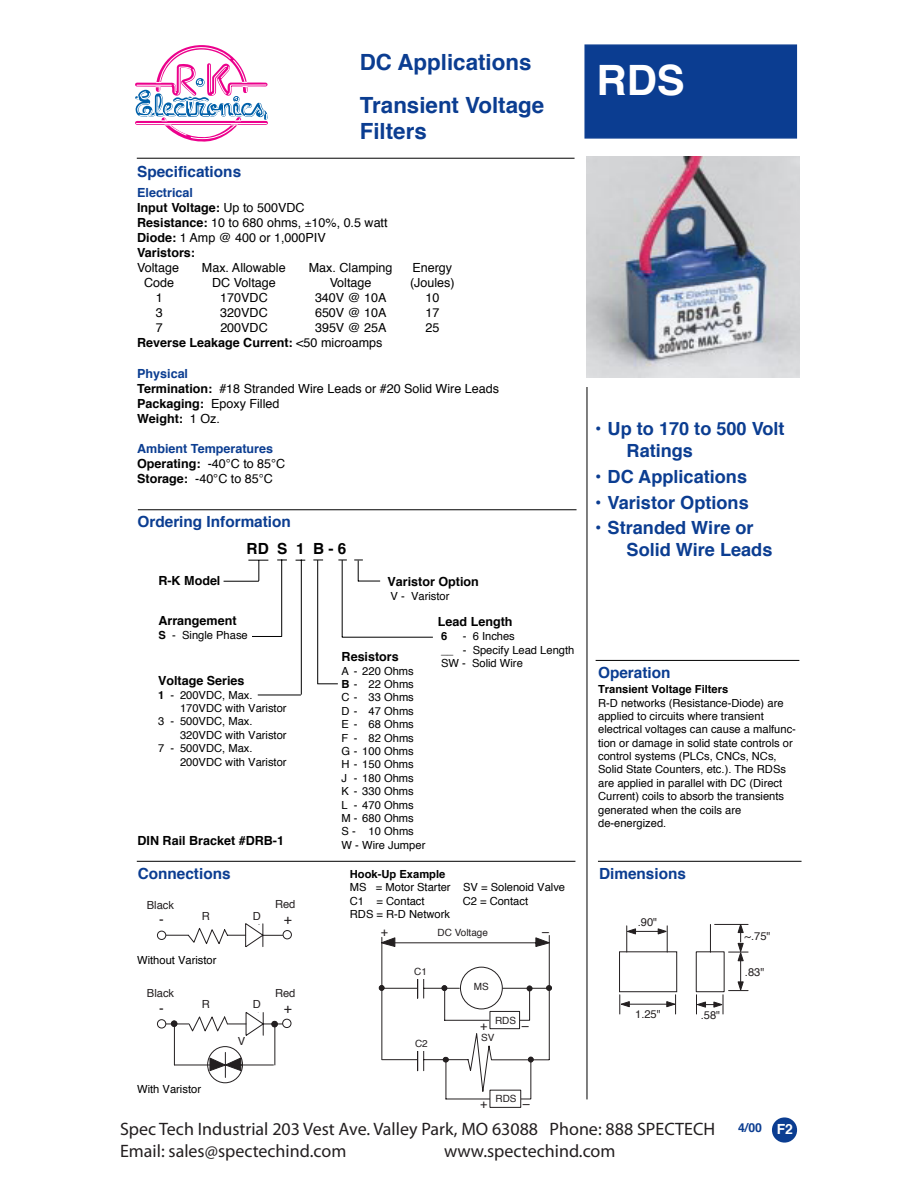
<style>
.page{position:relative;width:918px;height:1188px;background:#fff}
.page>*{position:absolute;margin:0;border:0;box-sizing:border-box;transform-origin:0 0}
.t1{font:700 41.85px "Helvetica";color:#fff}
.t2{font:700 22.35px/43.2px "Helvetica";color:#0b3d91}
.t3{font:700 18.15px/21.8px "Helvetica";color:#0b3d91}
.t4{font:18px/21.6px "Myriad Pro";color:#231f20}
.t5{font:700 15.3px "Helvetica";color:#0b3d91}
.t6{font:700 15.3px "Helvetica";color:#000}
.t7{font:13.95px "Helvetica";color:#231f20}
.t8{font:12.6px/15px "Helvetica";color:#000}
.t9{font:700 12.6px "Helvetica";color:#000}
.t10{font:700 12.6px/15px "Helvetica";color:#0b3d91}
.t11{font:12.45px "Helvetica";color:#231f20}
.t12{font:700 12.3px "Helvetica";color:#0b3d91}
.t13{font:11.1px/13.4px "Helvetica";color:#000}
.t14{font:11.1px "Helvetica";color:#231f20}
.t15{font:700 11.1px "Helvetica";color:#000}
.t16{font:9.9px "Helvetica";color:#231f20}
.s1{font-weight:700;color:#0b3d91}
.s2{font-weight:700}
.s3{font-weight:400}
.s4{color:#000}
.s5{font-weight:400;color:#000}
.s6{font-size:13.95px;color:#fff}
</style>
<div class="page">
<svg style="left:772px;top:1117px;width:25px;height:26px"></svg>
<div style="left:584px;top:44px;width:213px;height:95px;background:#0b3d91;border:1px solid #0b3d91"></div>
<svg style="left:135px;top:45px;width:136px;height:114px"></svg>
<hr style="left:138px;top:509px;width:439px;height:1px;background:#000">
<hr style="left:137px;top:158px;width:438px;height:1px;background:#000">
<hr style="left:587px;top:387px;width:1px;height:712px;background:#000">
<hr style="left:137px;top:861px;width:438px;height:1px;background:#000">
<hr style="left:224px;top:581px;width:35px;height:1px;background:#000">
<svg style="left:248px;top:560px;width:20px;height:21px"></svg>
<hr style="left:281px;top:560px;width:1px;height:77px;background:#000">
<hr style="left:301px;top:560px;width:1px;height:135px;background:#000">
<hr style="left:317px;top:561px;width:1px;height:122px;background:#000">
<hr style="left:342px;top:561px;width:1px;height:76px;background:#000">
<svg style="left:317px;top:683px;width:21px;height:1px"></svg>
<hr style="left:342px;top:637px;width:91px;height:1px;background:#000">
<hr style="left:252px;top:636px;width:30px;height:1px;background:#000">
<hr style="left:258px;top:695px;width:43px;height:1px;background:#000">
<svg style="left:354px;top:560px;width:26px;height:22px"></svg>
<svg style="left:207px;top:1046px;width:36px;height:37px"></svg>
<div style="left:207px;top:1046px;width:36px;height:37px;border:1px solid #231f20;border-radius:50%"></div>
<div style="left:157px;top:1019px;width:9px;height:9px;border:1px solid #231f20;border-radius:50%"></div>
<div style="left:282px;top:1019px;width:9px;height:9px;border:1px solid #231f20;border-radius:50%"></div>
<div style="left:157px;top:931px;width:9px;height:9px;border:1px solid #231f20;border-radius:50%"></div>
<div style="left:283px;top:930px;width:9px;height:9px;border:1px solid #231f20;border-radius:50%"></div>
<svg style="left:166px;top:923px;width:118px;height:154px"></svg>
<div style="left:275px;top:989px;width:21px;height:12px;background:#fff"></div>
<div style="left:147px;top:989px;width:28px;height:13px;background:#fff"></div>
<div style="left:490px;top:1090px;width:31px;height:18px;border:1px solid #231f20"></div>
<svg style="left:379px;top:935px;width:173px;height:164px"></svg>
<hr style="left:596px;top:660px;width:203px;height:1px;background:#000">
<hr style="left:598px;top:861px;width:204px;height:1px;background:#000">
<svg style="left:619px;top:924px;width:130px;height:91px"></svg>
<img style="left:587px;top:156px;width:212px;height:221px">
<h2 class="t2" style="left:360px;top:41px;width:186px">DC Applications<br>Transient Voltage</h2>
<h2 class="t2" style="left:360px;top:110px;width:68px">Filters</h2>
<h3 class="t5" style="left:137px;top:159px;width:106px">Specifications</h3>
<p class="t8" style="left:137px;top:185px;width:252px"><span class="s1">Electrical<br></span><span class="s2">Input Voltage:</span> Up to 500VDC<br><span class="s2">Resistance:</span> 10 to 680 ohms, 10%, 0.5 watt<br><span class="s2">Diode:</span> 1 Amp @ 400 or 1,000PIV<br><span class="s2">Varistors:</span></p>
<p class="t8" style="left:137px;top:261px;width:43px">Voltage</p>
<p class="t8" style="left:202px;top:261px;width:85px">Max. Allowable</p>
<p class="t8" style="left:309px;top:261px;width:85px">Max. Clamping</p>
<p class="t8" style="left:412px;top:261px;width:41px">Energy</p>
<p class="t8" style="left:144px;top:276px;width:32px">Code</p>
<p class="t8" style="left:212px;top:276px;width:65px">DC Voltage</p>
<p class="t8" style="left:330px;top:276px;width:43px">Voltage</p>
<p class="t8" style="left:410px;top:276px;width:46px">(Joules)</p>
<p class="t8" style="left:156px;top:291px;width:8px">1</p>
<p class="t8" style="left:220px;top:291px;width:49px">170VDC</p>
<p class="t8" style="left:315px;top:291px;width:73px">340V @ 10A</p>
<p class="t8" style="left:425px;top:291px;width:15px">10</p>
<p class="t8" style="left:156px;top:306px;width:8px">3</p>
<p class="t8" style="left:220px;top:306px;width:49px">320VDC</p>
<p class="t8" style="left:315px;top:306px;width:73px">650V @ 10A</p>
<p class="t8" style="left:425px;top:306px;width:15px">17</p>
<p class="t8" style="left:156px;top:321px;width:8px">7</p>
<p class="t8" style="left:220px;top:321px;width:49px">200VDC</p>
<p class="t8" style="left:315px;top:321px;width:73px">395V @ 25A</p>
<p class="t8" style="left:425px;top:321px;width:15px">25</p>
<p class="t9" style="left:137px;top:333px;width:247px">Reverse Leakage Current: <span class="s3">&lt;50 microamps</span></p>
<p class="t8" style="left:137px;top:366px;width:363px"><span class="s1">Physical<br></span><span class="s2">Termination:</span> #18 Stranded Wire Leads or #20 Solid Wire Leads<br><span class="s2">Packaging:</span> Epoxy Filled<br><span class="s2">Weight:</span> 1 Oz.</p>
<p class="t10" style="left:137px;top:441px;width:150px">Ambient Temperatures<br><span class="s4">Operating:</span> <span class="s5">-40 C to 85 C<br></span><span class="s4">Storage:</span> <span class="s5">-40 C to 85 C</span></p>
<h3 class="t5" style="left:138px;top:510px;width:155px">Ordering Information</h3>
<h3 class="t6" style="left:247px;top:536px;width:101px">RD S 1 B - 6</h3>
<p class="t9" style="left:158px;top:571px;width:64px">R-K Model</p>
<p class="t9" style="left:388px;top:571px;width:93px">Varistor Option</p>
<p class="t13" style="left:391px;top:590px;width:60px">V - Varistor</p>
<p class="t9" style="left:158px;top:611px;width:80px">Arrangement</p>
<p class="t13" style="left:158px;top:629px;width:91px"><span class="s2">S</span> - Single Phase</p>
<p class="t9" style="left:158px;top:670px;width:88px">Voltage Series</p>
<p class="t13" style="left:158px;top:688px;width:96px"><span class="s2">1</span> - 200VDC, Max.</p>
<p class="t13" style="left:180px;top:702px;width:108px">170VDC with Varistor</p>
<p class="t13" style="left:158px;top:715px;width:96px">3 - 500VDC, Max.</p>
<p class="t13" style="left:180px;top:729px;width:108px">320VDC with Varistor</p>
<p class="t13" style="left:158px;top:742px;width:96px">7 - 500VDC, Max.</p>
<p class="t13" style="left:180px;top:755px;width:108px">200VDC with Varistor</p>
<p class="t9" style="left:138px;top:831px;width:148px">DIN Rail Bracket #DRB-1</p>
<h3 class="t5" style="left:138px;top:862px;width:94px">Connections</h3>
<p class="t14" style="left:147px;top:896px;width:29px">Black</p>
<p class="t14" style="left:275px;top:896px;width:22px">Red</p>
<p class="t14" style="left:202px;top:907px;width:10px">R</p>
<p class="t14" style="left:253px;top:907px;width:10px">D</p>
<p class="t7" style="left:159px;top:908px;width:6px">-</p>
<p class="t7" style="left:284px;top:908px;width:10px">+</p>
<p class="t13" style="left:137px;top:954px;width:81px">Without Varistor</p>
<p class="t14" style="left:147px;top:985px;width:29px">Black</p>
<p class="t14" style="left:275px;top:985px;width:22px">Red</p>
<p class="t14" style="left:202px;top:996px;width:10px">R</p>
<p class="t14" style="left:253px;top:996px;width:10px">D</p>
<p class="t7" style="left:159px;top:997px;width:6px">-</p>
<p class="t7" style="left:284px;top:997px;width:10px">+</p>
<p class="t13" style="left:137px;top:1082px;width:65px">With Varistor</p>
<p class="t14" style="left:238px;top:1032px;width:9px">V</p>
<p class="t9" style="left:342px;top:646px;width:59px">Resistors</p>
<p class="t13" style="left:342px;top:664px;width:85px">A - 220 Ohms<br><span class="s2">B</span> - 22 Ohms<br>C - 33 Ohms<br>D - 47 Ohms<br>E - 68 Ohms<br>F - 82 Ohms<br>G - 100 Ohms<br>H - 150 Ohms<br>J - 180 Ohms<br>K - 330 Ohms<br>L - 470 Ohms<br>M - 680 Ohms<br>S - 10 Ohms<br>W - Wire Jumper</p>
<p class="t9" style="left:438px;top:611px;width:76px">Lead Length</p>
<p class="t15" style="left:441px;top:627px;width:8px">6</p>
<p class="t13" style="left:441px;top:630px;width:135px;text-indent:22px">- 6 Inches<br>__ - Specify Lead Length<br>SW - Solid Wire</p>
<p class="t15" style="left:350px;top:865px;width:97px">Hook-Up Example</p>
<p class="t13" style="left:350px;top:881px;width:217px">MS = Motor Starter SV = Solenoid Valve<br>C1 = Contact</p>
<p class="t13" style="left:463px;top:894px;width:67px">C2 = Contact</p>
<p class="t13" style="left:350px;top:908px;width:102px">RDS = R-D Network</p>
<p class="t16" style="left:438px;top:925px;width:52px">DC Voltage</p>
<p class="t11" style="left:381px;top:922px;width:9px">+</p>
<p class="t11" style="left:542px;top:922px;width:8px">–</p>
<p class="t16" style="left:414px;top:963px;width:14px">C1</p>
<p class="t16" style="left:415px;top:1036px;width:14px">C2</p>
<p class="t16" style="left:474px;top:979px;width:16px">MS</p>
<p class="t16" style="left:495px;top:1012px;width:22px">RDS</p>
<p class="t11" style="left:480px;top:1016px;width:9px">+</p>
<p class="t11" style="left:522px;top:1016px;width:8px">–</p>
<p class="t16" style="left:481px;top:1030px;width:15px">SV</p>
<p class="t16" style="left:496px;top:1091px;width:22px">RDS</p>
<p class="t11" style="left:480px;top:1094px;width:9px">+</p>
<p class="t11" style="left:523px;top:1094px;width:8px">–</p>
<h1 class="t1" style="left:597px;top:46px;width:90px">RDS</h1>
<h3 class="t3" style="left:627px;top:418px;width:160px;text-indent:-32px">• Up to 170 to 500 Volt<br>Ratings</h3>
<h3 class="t3" style="left:595px;top:466px;width:154px">• DC Applications</h3>
<h3 class="t3" style="left:595px;top:492px;width:155px">• Varistor Options</h3>
<h3 class="t3" style="left:627px;top:517px;width:147px;text-indent:-32px">• Stranded Wire or<br>Solid Wire Leads</h3>
<h3 class="t5" style="left:598px;top:660px;width:74px">Operation</h3>
<p class="t15" style="left:598px;top:680px;width:132px">Transient Voltage Filters</p>
<p class="t13" style="left:598px;top:696px;width:199px">R-D networks (Resistance-Diode) are applied to circuits where transient electrical voltages can cause a malfunc&shy;tion or damage in solid state controls or control systems (PLCs, CNCs, NCs, Solid State Counters, etc.). The RDSs are applied in parallel with DC (Direct Current) coils to absorb the transients generated when the coils are de-energized.</p>
<h3 class="t5" style="left:599px;top:861px;width:88px">Dimensions</h3>
<p class="t14" style="left:638px;top:913px;width:21px">.90"</p>
<p class="t14" style="left:635px;top:1006px;width:27px">1.25"</p>
<p class="t14" style="left:701px;top:1006px;width:21px">.58"</p>
<p class="t14" style="left:745px;top:927px;width:27px">~.75"</p>
<p class="t14" style="left:745px;top:963px;width:21px">.83"</p>
<h3 class="t4" style="left:120px;top:1118px;width:597px">Spec Tech Industrial 203 Vest Ave. Valley Park, MO 63088 Phone: 888 SPECTECH<br>Email: sales@spectechind.com</h3>
<h3 class="t4" style="left:444px;top:1140px;width:173px">www.spectechind.com</h3>
<p class="t12" style="left:738px;top:1118px;width:56px">4/00 <span class="s6">F2</span></p>
</div>
